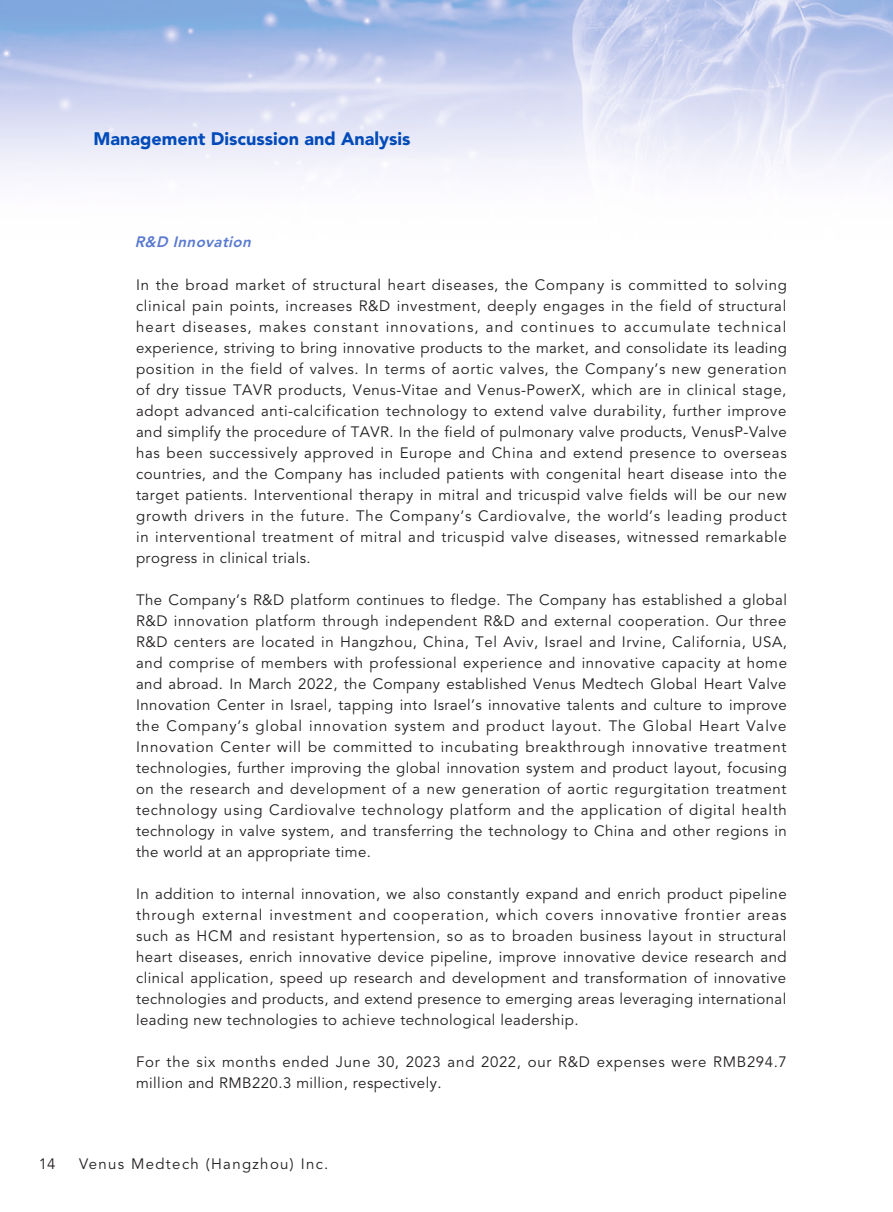
<style>
.page{position:relative;width:893px;height:1212px;background:#fff}
.page>*{position:absolute;margin:0;border:0;box-sizing:border-box;transform-origin:0 0}
.t1{font:900 18px "Avenir LT Std";color:#004aba}
._00_Body_text{font:15px/21px "Avenir LT Std";letter-spacing:.03em;color:#231f20;text-align:justify}
._00_Body_text-2{font:15px "Avenir LT Std";letter-spacing:.09em;color:#231f20}
._03_Heading_3{font:italic 800 15px "Avenir LT Std";color:#597ad0}
</style>
<div class="page">
<img style="left:0;top:0;width:893px;height:174px">
<p class="t1" style="left:94px;top:127px;width:319px">Management Discussion and Analysis</p>
<p class="_03_Heading_3" style="left:135px;top:233px;width:122px">R&amp;D Innovation</p>
<p class="_00_Body_text" style="left:136px;top:274px;width:652px">In the broad market of structural heart diseases, the Company is committed to solving clinical pain points, increases R&amp;D investment, deeply engages in the field of structural heart diseases, makes constant innovations, and continues to accumulate technical experience, striving to bring innovative products to the market, and consolidate its leading position in the field of valves. In terms of aortic valves, the Company’s new generation of dry tissue TAVR products, Venus-Vitae and Venus-PowerX, which are in clinical stage, adopt advanced anti-calcification technology to extend valve durability, further improve and simplify the procedure of TAVR. In the field of pulmonary valve products, VenusP-Valve has been successively approved in Europe and China and extend presence to overseas countries, and the Company has included patients with congenital heart disease into the target patients. Interventional therapy in mitral and tricuspid valve fields will be our new growth drivers in the future. The Company’s Cardiovalve, the world’s leading product in interventional treatment of mitral and tricuspid valve diseases, witnessed remarkable progress in clinical trials.</p>
<p class="_00_Body_text" style="left:136px;top:590px;width:652px">The Company’s R&amp;D platform continues to fledge. The Company has established a global R&amp;D innovation platform through independent R&amp;D and external cooperation. Our three R&amp;D centers are located in Hangzhou, China, Tel Aviv, Israel and Irvine, California, USA, and comprise of members with professional experience and innovative capacity at home and abroad. In March 2022, the Company established Venus Medtech Global Heart Valve Innovation Center in Israel, tapping into Israel’s innovative talents and culture to improve the Company’s global innovation system and product layout. The Global Heart Valve Innovation Center will be committed to incubating breakthrough innovative treatment technologies, further improving the global innovation system and product layout, focusing on the research and development of a new generation of aortic regurgitation treatment technology using Cardiovalve technology platform and the application of digital health technology in valve system, and transferring the technology to China and other regions in the world at an appropriate time.</p>
<p class="_00_Body_text" style="left:136px;top:884px;width:652px">In addition to internal innovation, we also constantly expand and enrich product pipeline through external investment and cooperation, which covers innovative frontier areas such as HCM and resistant hypertension, so as to broaden business layout in structural heart diseases, enrich innovative device pipeline, improve innovative device research and clinical application, speed up research and development and transformation of innovative technologies and products, and extend presence to emerging areas leveraging international leading new technologies to achieve technological leadership.</p>
<p class="_00_Body_text" style="left:136px;top:1052px;width:652px">For the six months ended June 30, 2023 and 2022, our R&amp;D expenses were RMB294.7 million and RMB220.3 million, respectively.</p>
<p class="_00_Body_text" style="left:39px;top:1154px;width:18px">14</p>
<p class="_00_Body_text-2" style="left:79px;top:1155px;width:251px">Venus Medtech (Hangzhou) Inc.</p>
</div>
